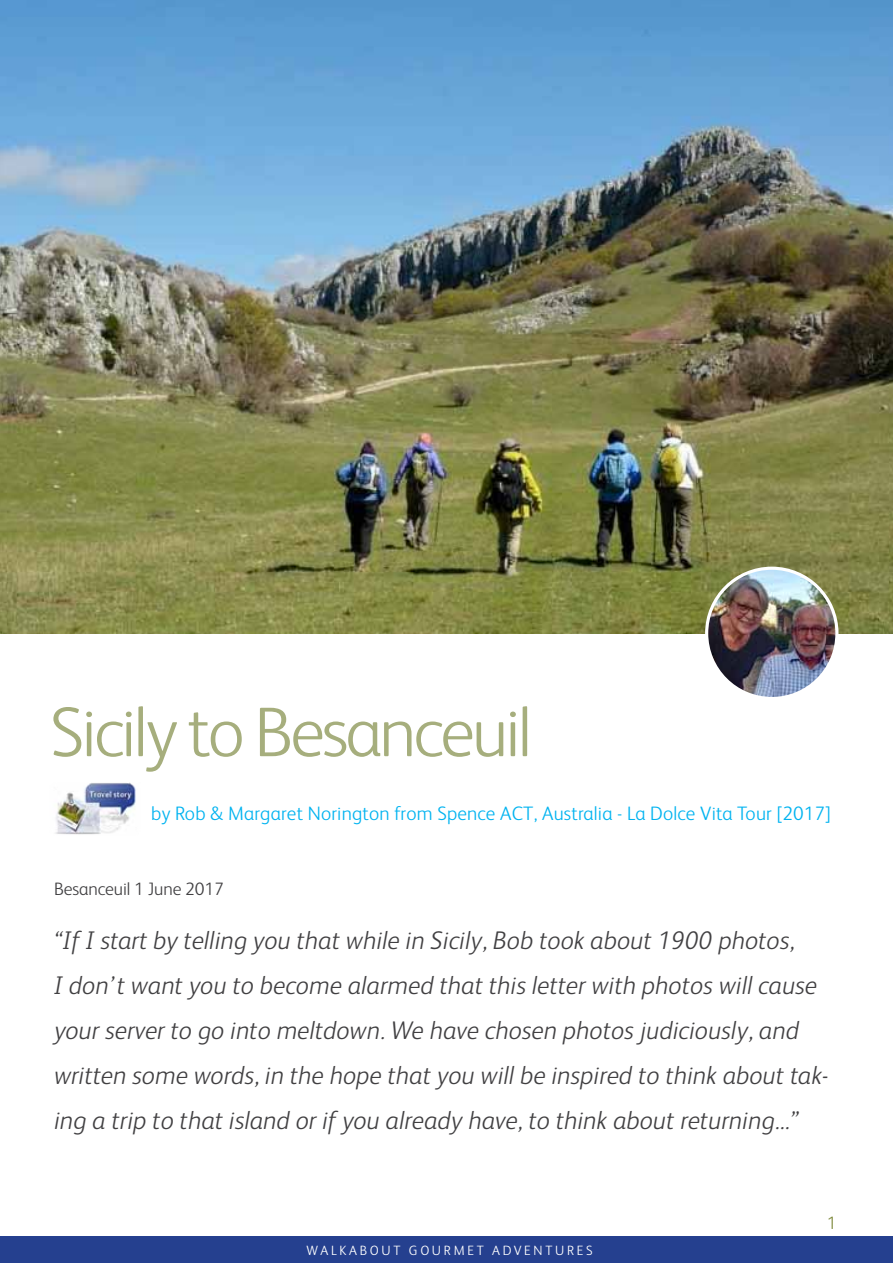
<style>
.page{position:relative;width:893px;height:1263px;background:#fff}
.page>*{position:absolute;margin:0;border:0;box-sizing:border-box;transform-origin:0 0}
.t1{font:300 70.5px "FS Albert";letter-spacing:-.04em;color:#a6ae7d}
.t2{font:italic 300 25.5px/45px "FS Albert";color:#414042}
.t3{font:300 19.5px "FS Albert";letter-spacing:.01em;color:#00b3f0}
.t4{font:300 18px "FS Albert";letter-spacing:-.005em;color:#414042}
.t5{font:300 18px "FS Albert";color:#808b3f}
.t6{font:300 13.5px "FS Albert";letter-spacing:.2em;color:#fff}
</style>
<div class="page">
<img style="left:0;top:0;width:893px;height:634px">
<img style="left:707px;top:568px;width:130px;height:130px;border-radius:65px">
<div style="left:705px;top:567px;width:133px;height:133px;border:3px solid #fff;border-radius:50%"></div>
<div style="left:0;top:1236px;width:893px;height:27px;background:#25408f"></div>
<img style="left:55px;top:783px;width:81px;height:52px">
<h1 class="t1" style="left:50px;top:686px;width:483px">Sicily to Besanceuil</h1>
<p class="t3" style="left:151px;top:800px;width:681px">by Rob &amp; Margaret Norington from Spence ACT, Australia - La Dolce Vita Tour [2017]</p>
<p class="t4" style="left:54px;top:877px;width:171px">Besanceuil 1 June 2017</p>
<p class="t2" style="left:54px;top:916px;width:776px">“If I start by telling you that while in Sicily, Bob took about 1900 photos,<br>I don’t want you to become alarmed that this letter with photos will cause your server to go into meltdown. We have chosen photos judiciously, and written some words, in the hope that you will be inspired to think about tak&shy;ing a trip to that island or if you already have, to think about returning...”</p>
<p class="t6" style="left:307px;top:1242px;width:286px">Wal kab out Gourm et Adv ent ur es</p>
<p class="t5" style="left:827px;top:1211px;width:11px">1</p>
</div>
